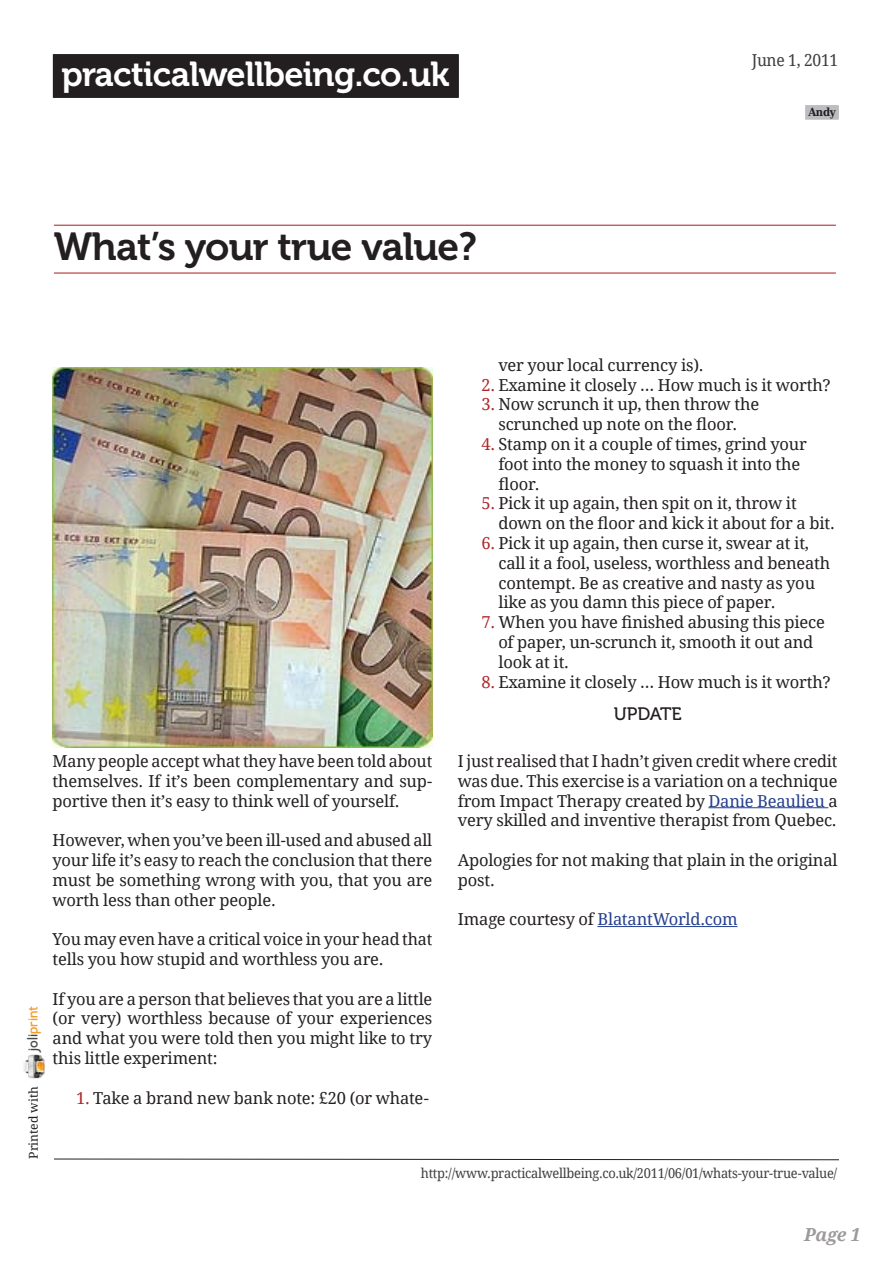
<style>
.page{position:relative;width:893px;height:1263px;background:#fff}
.page>*{position:absolute;margin:0;border:0;box-sizing:border-box;transform-origin:0 0}
.t1{font:39px "Museo 700";letter-spacing:-.02em;color:#231f20}
.t2{font:34.5px "Museo 700";letter-spacing:-.02em;color:#fff}
.t3{font:18px "Museo 500";letter-spacing:-.005em;color:#231f20}
.t4{font:italic 700 18px "Droid Serif";color:#9d9a9b}
.t5{font:16.5px/19.8px "Droid Serif";letter-spacing:-.01em;color:#231f20}
.t6{font:16.5px "Droid Serif";letter-spacing:-.01em;color:#253f8e}
.t7{font:16.5px "Droid Serif";letter-spacing:-.02em;color:#3c3e40;scale:.95 1}
.t8{font:700 13.65px "Candela";color:#f49c30}
.t9{font:13.5px "Droid Serif";letter-spacing:-.02em;color:#3c3e40;scale:.95 1}
.t10{font:12.15px "Droid Serif";color:#231f20}
.t11{font:700 11.25px "DejaVu Serif Condensed";color:#231f20}
.s1{color:#464943}
.s2{color:#b0272a}
.s3{color:#253f8e}
.s4{color:#231f20}
</style>
<div class="page">
<img style="left:23px;top:1054px;width:22px;height:25px">
<div style="left:53px;top:54px;width:406px;height:44px;background:#231f20"></div>
<hr style="left:54px;top:225px;width:782px;height:1px;background:#b0272a">
<hr style="left:54px;top:272px;width:782px;height:2px;background:#b0272a">
<img style="left:53px;top:367px;width:379px;height:380px">
<hr style="left:708px;top:807px;width:120px;height:1px;background:#253f8e">
<hr style="left:597px;top:926px;width:140px;height:1px;background:#253f8e">
<svg style="left:54px;top:1158px;width:785px;height:2px"></svg>
<div style="left:805px;top:105px;width:34px;height:14px;background:#bcbdc0"></div>
<h2 class="t2" style="left:61px;top:55px;width:390px">practicalwellbeing.co.uk</h2>
<p class="t7" style="left:752px;top:50px;width:92px">June 1, 2011</p>
<p class="t11" style="left:808px;top:102px;width:29px">Andy</p>
<h1 class="t1" style="left:54px;top:225px;width:424px">What’s your true value?</h1>
<p class="t8" style="left:24px;top:1051px;width:46px;rotate:-90deg"><span class="s1">joli</span>print</p>
<p class="t10" style="left:26px;top:1159px;width:74px;rotate:-90deg">Printed with</p>
<p class="t5" style="left:53px;top:751px;width:381px;text-align:justify">Many people accept what they have been told about themselves. If it’s been complementary and sup&shy;portive then it’s easy to think well of yourself.</p>
<p class="t5" style="left:53px;top:830px;width:381px;text-align:justify">However, when you’ve been ill-used and abused all your life it’s easy to reach the conclusion that there must be something wrong with you, that you are worth less than other people.</p>
<p class="t5" style="left:53px;top:929px;width:381px">You may even have a critical voice in your head that tells you how stupid and worthless you are.</p>
<p class="t5" style="left:53px;top:989px;width:381px;text-align:justify">If you are a person that believes that you are a little (or very) worthless because of your experiences and what you were told then you might like to try this little experiment:</p>
<p class="t5" style="left:76px;top:1088px;width:354px"><span class="s2">1.</span> Take a brand new bank note: £20 (or whate-</p>
<p class="t5" style="left:498px;top:355px;width:207px">ver your local currency is).</p>
<p class="t5" style="left:481px;top:375px;width:351px"><span class="s2">2.</span> Examine it closely … How much is it worth?</p>
<p class="t5" style="left:481px;top:395px;width:279px;text-align:center"><span class="s2">3.</span> Now scrunch it up, then throw the scrunched up note on the floor.</p>
<p class="t5" style="left:498px;top:434px;width:310px;text-indent:-17px"><span class="s2">4.</span> Stamp on it a couple of times, grind your foot into the money to squash it into the floor.</p>
<p class="t5" style="left:498px;top:494px;width:338px;text-indent:-17px"><span class="s2">5.</span> Pick it up again, then spit on it, throw it down on the floor and kick it about for a bit.</p>
<p class="t5" style="left:498px;top:533px;width:333px;text-indent:-17px"><span class="s2">6.</span> Pick it up again, then curse it, swear at it, call it a fool, useless, worthless and beneath contempt. Be as creative and nasty as you like as you damn this piece of paper.</p>
<p class="t5" style="left:498px;top:613px;width:328px;text-indent:-17px"><span class="s2">7.</span> When you have finished abusing this piece of paper, un-scrunch it, smooth it out and look at it.</p>
<p class="t5" style="left:481px;top:672px;width:351px"><span class="s2">8.</span> Examine it closely … How much is it worth?</p>
<p class="t3" style="left:614px;top:704px;width:69px">UPDATE</p>
<p class="t5" style="left:458px;top:751px;width:381px;text-align:justify">I just realised that I hadn’t given credit where credit was due. This exercise is a variation on a technique from Impact Therapy created by <span class="s3">Danie Beaulieu</span> a very skilled and inventive therapist from Quebec.</p>
<p class="t5" style="left:458px;top:850px;width:381px">Apologies for not making that plain in the original post.</p>
<p class="t6" style="left:458px;top:909px;width:281px"><span class="s4">Image courtesy of</span> BlatantWorld.com</p>
<p class="t9" style="left:421px;top:1165px;width:440px">http://www.practicalwellbeing.co.uk/2011/06/01/whats-your-true-value/</p>
<p class="t4" style="left:804px;top:1223px;width:58px">Page 1</p>
</div>
